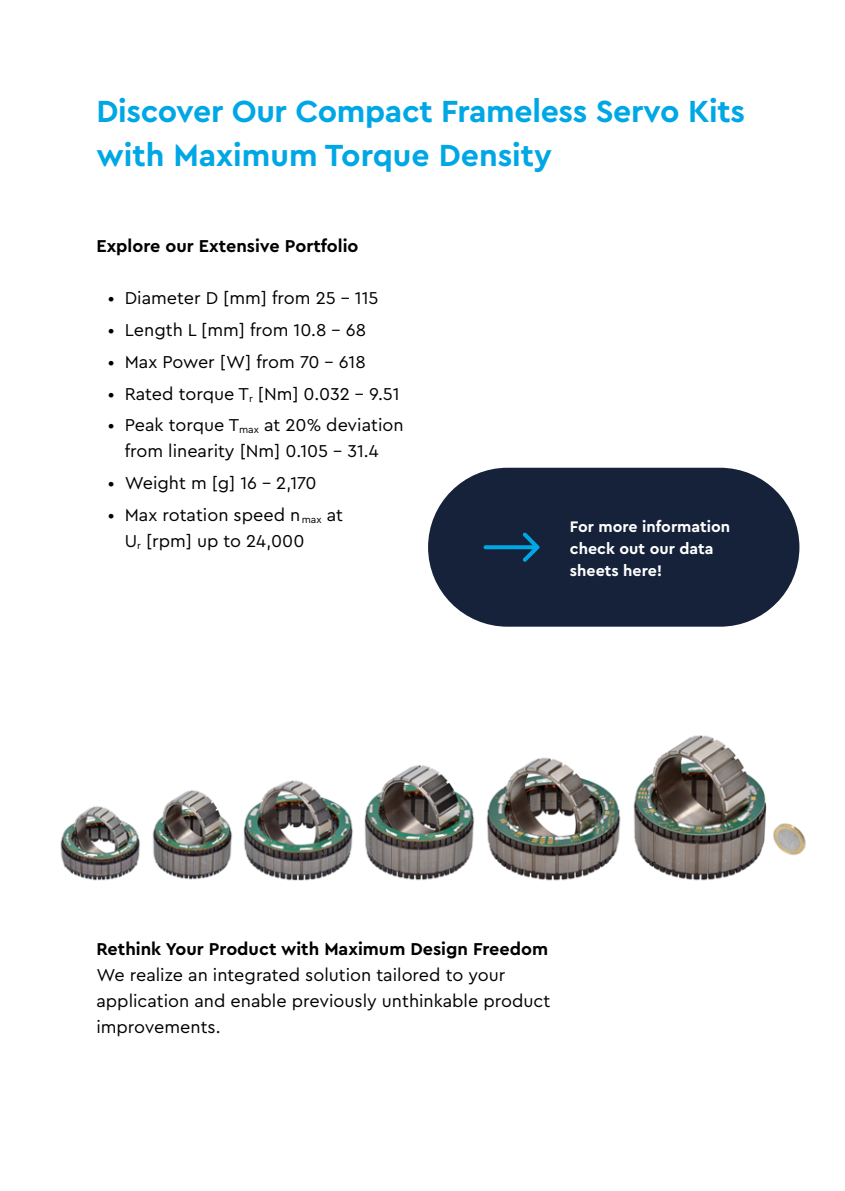
<style>
.page{position:relative;width:845px;height:1191px;background:#fff}
.page>*{position:absolute;margin:0;border:0;box-sizing:border-box;transform-origin:0 0}
.Headline{font:700 32px/44px "TQPRO";letter-spacing:-.01em;color:#00a7e5}
.Copy{font:18px/26px "TQPRO";color:#000}
.Copy-2{font:700 18px "TQPRO";color:#000}
.Copy-3{font:700 16px/22px "TQPRO";color:#fff}
</style>
<div class="page">
<img style="left:60px;top:806px;width:80px;height:75px">
<img style="left:152px;top:790px;width:81px;height:90px">
<img style="left:243px;top:780px;width:110px;height:101px">
<img style="left:364px;top:765px;width:111px;height:116px">
<img style="left:486px;top:757px;width:135px;height:124px">
<img style="left:633px;top:735px;width:173px;height:146px">
<div style="left:428px;top:468px;width:371px;height:158px;background:#16223a;border-radius:79px"></div>
<svg style="left:483px;top:532px;width:57px;height:30px"></svg>
<p class="Headline" style="left:96px;top:88px;width:650px">Discover Our Compact Frameless Servo Kits with Maximum Torque Density</p>
<p class="Copy-2" style="left:96px;top:234px;width:264px">Explore our Extensive Portfolio</p>
<p class="Copy" style="left:108px;top:285px;width:272px">• Diameter D [mm] from 25 – 115</p>
<p class="Copy" style="left:108px;top:316px;width:260px">• Length L [mm] from 10.8 – 68</p>
<p class="Copy" style="left:108px;top:348px;width:259px">• Max Power [W] from 70 – 618</p>
<p class="Copy" style="left:108px;top:380px;width:293px">• Rated torque T<sub>r</sub> [Nm] 0.032 – 9.51</p>
<p class="Copy" style="left:108px;top:411px;width:297px;text-align:center">• Peak torque T<sub>max</sub> at 20% deviation from linearity [Nm] 0.105 – 31.4</p>
<p class="Copy" style="left:108px;top:469px;width:210px">• Weight m [g] 16 – 2,170</p>
<p class="Copy" style="left:125px;top:501px;width:220px;text-indent:-17px">• Max rotation speed n<sub>max</sub> at<br>U<sub>r</sub> [rpm] up to 24,000</p>
<p class="Copy-3" style="left:570px;top:514px;width:162px">For more information check out our data sheets here!</p>
<p class="Copy-2" style="left:96px;top:936px;width:453px">Rethink Your Product with Maximum Design Freedom</p>
<p class="Copy" style="left:96px;top:961px;width:455px">We realize an integrated solution tailored to your application and enable previously unthinkable product improvements.</p>
</div>
